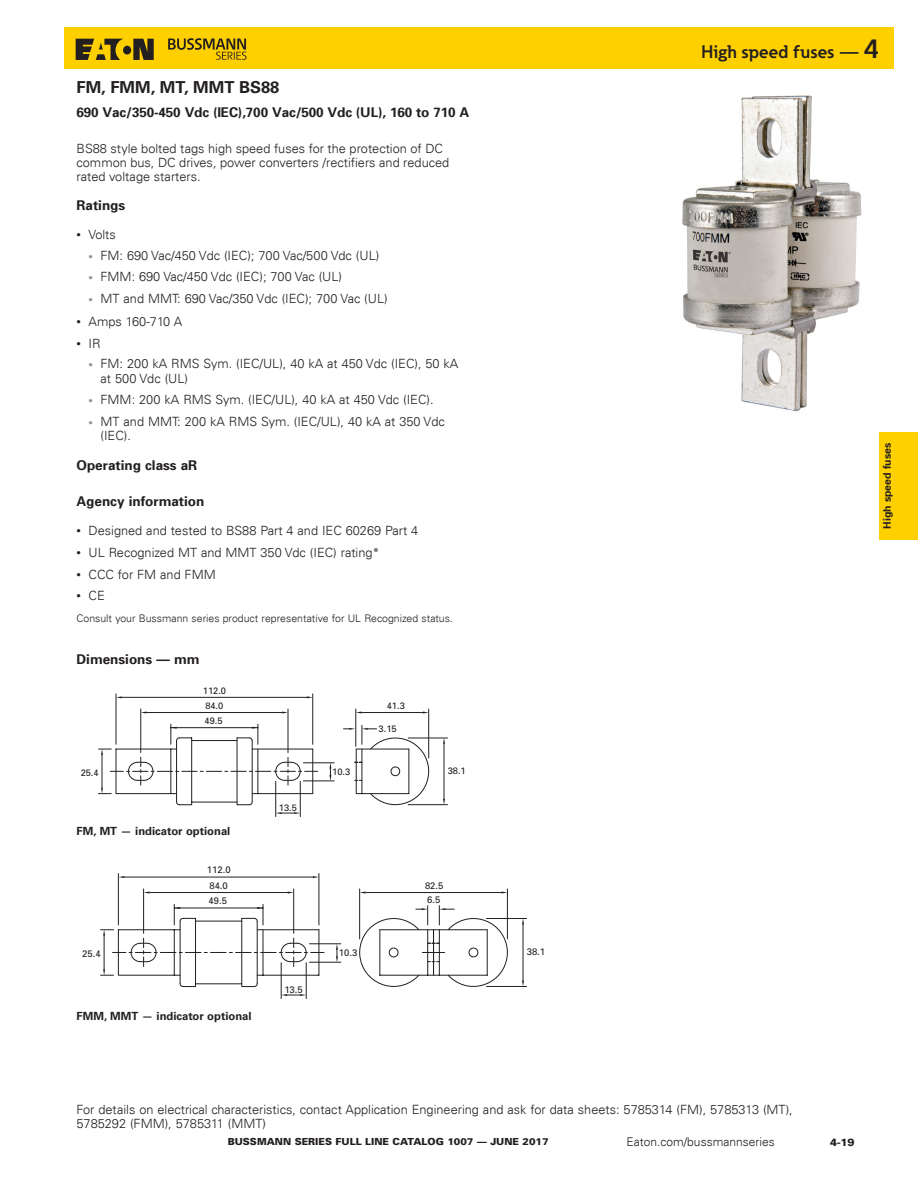
<style>
.page{position:relative;width:918px;height:1188px;background:#fff}
.page>*{position:absolute;margin:0;border:0;box-sizing:border-box;transform-origin:0 0}
.t1{font:700 18px "Eaton";color:#231f20}
.t2{font:700 16.5px "Univers";color:#231f20}
.t3{font:700 13.5px "Univers 65";color:#231f20}
.t4{font:300 12.75px/14.2px "Univers LT";color:#231f20}
.t5{font:300 12px "Univers LT";color:#231f20}
.t6{font:700 11.25px "Univers LT Std";color:#231f20}
.t7{font:300 10.5px "Univers LT";color:#231f20}
.t8{font:700 10.5px "Univers 65";color:#231f20}
.t9{font:900 10.5px "Univers";color:#231f20}
.t10{font:900 9.75px "Univers";color:#231f20}
.t11{font:9.45px "Univers";color:#231f20}
.t12{font:9.3px "Univers";color:#231f20}
.s1{font-size:9px}
.s2{font-size:9px;color:#939598}
.s3{font-size:27px}
</style>
<div class="page">
<div style="left:65px;top:27px;width:829px;height:42px;background:#ffd000"></div>
<svg style="left:76px;top:39px;width:78px;height:21px"></svg>
<svg style="left:168px;top:38px;width:79px;height:22px"></svg>
<div style="left:880px;top:432px;width:38px;height:108px;background:#ffd000"></div>
<img style="left:682px;top:95px;width:180px;height:317px">
<hr style="left:143px;top:889px;width:1px;height:44px;background:#231f20">
<hr style="left:293px;top:889px;width:1px;height:44px;background:#231f20">
<hr style="left:150px;top:892px;width:138px;height:1px;background:#231f20">
<hr style="left:118px;top:873px;width:1px;height:52px;background:#231f20">
<hr style="left:319px;top:873px;width:1px;height:52px;background:#231f20">
<hr style="left:124px;top:877px;width:189px;height:1px;background:#231f20">
<svg style="left:118px;top:876px;width:6px;height:2px"></svg>
<svg style="left:313px;top:876px;width:6px;height:2px"></svg>
<svg style="left:101px;top:904px;width:223px;height:83px"></svg>
<hr style="left:309px;top:962px;width:32px;height:1px;background:#231f20">
<hr style="left:309px;top:944px;width:32px;height:1px;background:#231f20">
<svg style="left:336px;top:944px;width:2px;height:18px"></svg>
<hr style="left:281px;top:963px;width:1px;height:36px;background:#231f20">
<hr style="left:306px;top:963px;width:1px;height:36px;background:#231f20">
<svg style="left:281px;top:994px;width:25px;height:2px"></svg>
<hr style="left:359px;top:889px;width:1px;height:50px;background:#231f20">
<hr style="left:507px;top:889px;width:1px;height:50px;background:#231f20">
<hr style="left:366px;top:892px;width:135px;height:1px;background:#231f20">
<hr style="left:486px;top:918px;width:41px;height:1px;background:#231f20">
<hr style="left:486px;top:986px;width:41px;height:1px;background:#231f20">
<hr style="left:523px;top:924px;width:1px;height:56px;background:#231f20">
<svg style="left:522px;top:980px;width:2px;height:6px"></svg>
<svg style="left:359px;top:906px;width:149px;height:81px"></svg>
<hr style="left:141px;top:709px;width:1px;height:44px;background:#231f20">
<hr style="left:288px;top:709px;width:1px;height:44px;background:#231f20">
<hr style="left:147px;top:712px;width:135px;height:1px;background:#231f20">
<hr style="left:116px;top:694px;width:1px;height:50px;background:#231f20">
<hr style="left:312px;top:694px;width:1px;height:50px;background:#231f20">
<hr style="left:122px;top:697px;width:185px;height:1px;background:#231f20">
<hr style="left:275px;top:781px;width:1px;height:36px;background:#231f20">
<hr style="left:300px;top:781px;width:1px;height:36px;background:#231f20">
<hr style="left:356px;top:709px;width:1px;height:37px;background:#231f20">
<hr style="left:428px;top:709px;width:1px;height:49px;background:#231f20">
<hr style="left:362px;top:712px;width:61px;height:1px;background:#231f20">
<hr style="left:408px;top:738px;width:40px;height:1px;background:#231f20">
<hr style="left:408px;top:804px;width:40px;height:1px;background:#231f20">
<hr style="left:444px;top:744px;width:1px;height:55px;background:#231f20">
<svg style="left:443px;top:738px;width:2px;height:6px"></svg>
<svg style="left:443px;top:799px;width:2px;height:6px"></svg>
<svg style="left:98px;top:724px;width:331px;height:91px"></svg>
<p class="t2" style="left:77px;top:77px;width:204px">FM, FMM, MT, MMT BS88</p>
<p class="t3" style="left:77px;top:104px;width:394px">690 Vac/350-450 Vdc (IEC),700 Vac/500 Vdc (UL), 160 to 710 A</p>
<p class="t4" style="left:77px;top:141px;width:374px">BS88 style bolted tags high speed fuses for the protection of DC common bus, DC drives, power converters /rectifiers and reduced rated voltage starters.</p>
<p class="t3" style="left:77px;top:196px;width:50px">Ratings</p>
<p class="t4" style="left:77px;top:227px;width:41px"><span class="s1">•</span> Volts</p>
<p class="t4" style="left:89px;top:248px;width:292px"><span class="s2">•</span> FM: 690 Vac/450 Vdc (IEC); 700 Vac/500 Vdc (UL)</p>
<p class="t4" style="left:89px;top:270px;width:255px"><span class="s2">•</span> FMM: 690 Vac/450 Vdc (IEC); 700 Vac (UL)</p>
<p class="t4" style="left:89px;top:291px;width:301px"><span class="s2">•</span> MT and MMT: 690 Vac/350 Vdc (IEC); 700 Vac (UL)</p>
<p class="t4" style="left:77px;top:314px;width:107px"><span class="s1">•</span> Amps 160-710 A</p>
<p class="t4" style="left:77px;top:336px;width:26px"><span class="s1">•</span> IR</p>
<p class="t4" style="left:101px;top:357px;width:359px;text-indent:-12px"><span class="s2">•</span> FM: 200 kA RMS Sym. (IEC/UL), 40 kA at 450 Vdc (IEC), 50 kA at 500 Vdc (UL)</p>
<p class="t4" style="left:89px;top:393px;width:347px"><span class="s2">•</span> FMM: 200 kA RMS Sym. (IEC/UL), 40 kA at 450 Vdc (IEC).</p>
<p class="t4" style="left:101px;top:414px;width:346px;text-indent:-12px"><span class="s2">•</span> MT and MMT: 200 kA RMS Sym. (IEC/UL), 40 kA at 350 Vdc (IEC).</p>
<p class="t3" style="left:77px;top:456px;width:122px">Operating class aR</p>
<p class="t3" style="left:77px;top:492px;width:129px">Agency information</p>
<p class="t4" style="left:77px;top:524px;width:343px"><span class="s1">•</span> Designed and tested to BS88 Part 4 and IEC 60269 Part 4</p>
<p class="t4" style="left:77px;top:545px;width:305px"><span class="s1">•</span> UL Recognized MT and MMT 350 Vdc (IEC) rating*</p>
<p class="t4" style="left:77px;top:567px;width:141px"><span class="s1">•</span> CCC for FM and FMM</p>
<p class="t4" style="left:77px;top:589px;width:30px"><span class="s1">•</span> CE</p>
<p class="t7" style="left:77px;top:612px;width:378px">Consult your Bussmann series product representative for UL Recognized status.</p>
<p class="t3" style="left:77px;top:651px;width:124px">Dimensions — mm</p>
<p class="t12" style="left:203px;top:685px;width:25px">112.0</p>
<p class="t12" style="left:205px;top:700px;width:20px">84.0</p>
<p class="t12" style="left:81px;top:766px;width:20px">25.4</p>
<p class="t12" style="left:205px;top:715px;width:20px">49.5</p>
<p class="t6" style="left:77px;top:824px;width:155px">FM, MT — indicator optional</p>
<p class="t11" style="left:207px;top:864px;width:25px">112.0</p>
<p class="t11" style="left:209px;top:880px;width:20px">84.0</p>
<p class="t11" style="left:82px;top:947px;width:20px">25.4</p>
<p class="t11" style="left:209px;top:895px;width:20px">49.5</p>
<p class="t6" style="left:77px;top:1009px;width:177px">FMM, MMT — indicator optional</p>
<p class="t12" style="left:279px;top:802px;width:20px">13.5</p>
<p class="t11" style="left:284px;top:983px;width:20px">13.5</p>
<p class="t12" style="left:387px;top:699px;width:20px">41.3</p>
<p class="t12" style="left:379px;top:723px;width:20px">3.15</p>
<p class="t12" style="left:332px;top:766px;width:20px">10.3</p>
<p class="t12" style="left:448px;top:765px;width:20px">38.1</p>
<p class="t11" style="left:425px;top:880px;width:20px">82.5</p>
<p class="t11" style="left:427px;top:894px;width:15px">6.5</p>
<p class="t11" style="left:339px;top:947px;width:20px">10.3</p>
<p class="t11" style="left:527px;top:946px;width:20px">38.1</p>
<h1 class="t1" style="left:702px;top:41px;width:179px">High speed fuses — <span class="s3">4</span></h1>
<p class="t8" style="left:880px;top:529px;width:87px;rotate:-90deg">High speed fuses</p>
<p class="t4" style="left:77px;top:1103px;width:718px">For details on electrical characteristics, contact Application Engineering and ask for data sheets: 5785314 (FM), 5785313 (MT),<br>5785292 (FMM), 5785311 (MMT)</p>
<p class="t10" style="left:228px;top:1136px;width:322px">BUSSMANN SERIES FULL LINE CATALOG 1007 — JUNE 2017</p>
<p class="t5" style="left:627px;top:1135px;width:150px">Eaton.com/bussmannseries</p>
<p class="t9" style="left:830px;top:1136px;width:26px">4-19</p>
</div>
